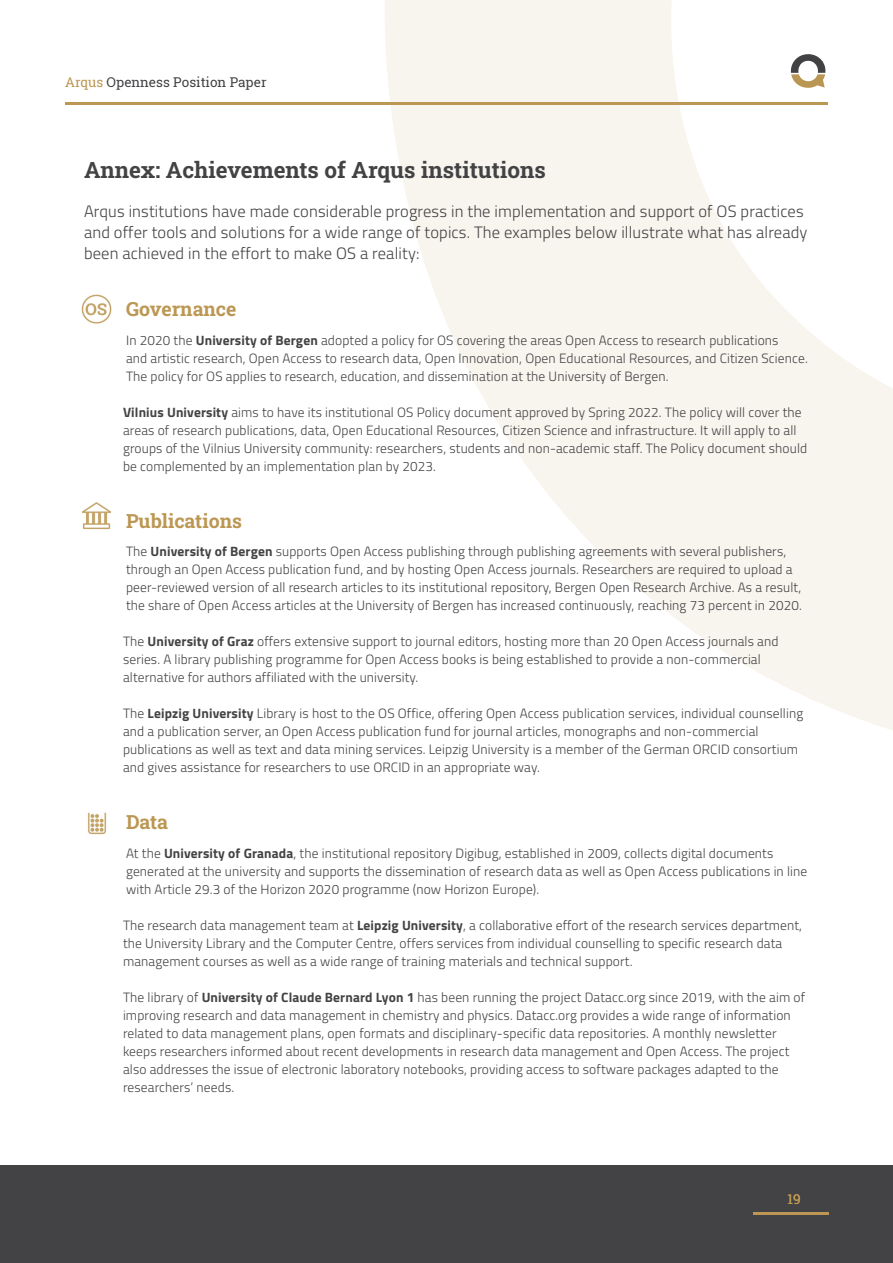
<style>
.page{position:relative;width:893px;height:1263px;background:#fff}
.page>*{position:absolute;margin:0;border:0;box-sizing:border-box;transform-origin:0 0}
.t1{font:700 22.5px "Roboto Slab";color:#434345}
.t2{font:700 19.5px "Roboto Slab";color:#bc9753}
.t3{font:300 16.5px/21px "Titillium";letter-spacing:.01em;color:#434345}
.t4{font:300 13.5px/18px "Titillium";letter-spacing:.01em;color:#434345}
.t5{font:13.5px "Roboto Slab";color:#424245}
.t6{font:13.5px "Roboto Slab";color:#bc9753}
.s1{color:#bc9753}
.s2{font-weight:700}
</style>
<div class="page">
<div style="left:0;top:1165px;width:893px;height:98px;background:#434345"></div>
<hr style="left:65px;top:102px;width:763px;height:3px;background:#bc9753">
<hr style="left:753px;top:1212px;width:76px;height:3px;background:#bc9753">
<svg style="left:385px;top:0;width:508px;height:730px;fill:#f8f4ee"></svg>
<img style="left:81px;top:294px;width:31px;height:30px">
<img style="left:82px;top:502px;width:30px;height:28px">
<img style="left:88px;top:812px;width:19px;height:23px">
<p class="t5" style="left:65px;top:73px;width:203px"><span class="s1">Arqus</span> Openness Position Paper</p>
<h1 class="t1" style="left:84px;top:155px;width:463px">Annex: Achievements of Arqus institutions</h1>
<p class="t3" style="left:84px;top:200px;width:725px">Arqus institutions have made considerable progress in the implementation and support of OS practices and offer tools and solutions for a wide range of topics. The examples below illustrate what has already been achieved in the effort to make OS a reality:</p>
<h2 class="t2" style="left:126px;top:296px;width:112px">Governance</h2>
<p class="t4" style="left:126px;top:330px;width:683px">In 2020 the <span class="s2">University of Bergen</span> adopted a policy for OS covering the areas Open Access to research publications<br>and artistic research, Open Access to research data, Open Innovation, Open Educational Resources, and Citizen Science.<br>The policy for OS applies to research, education, and dissemination at the University of Bergen.</p>
<p class="t4" style="left:123px;top:402px;width:686px"><span class="s2">Vilnius University</span> aims to have its institutional OS Policy document approved by Spring 2022. The policy will cover the areas of research publications, data, Open Educational Resources, Citizen Science and infrastructure. It will apply to all groups of the Vilnius University community: researchers, students and non-academic staff. The Policy document should be complemented by an implementation plan by 2023.</p>
<h2 class="t2" style="left:126px;top:507px;width:118px">Publications</h2>
<p class="t4" style="left:126px;top:542px;width:677px">The <span class="s2">University of Bergen</span> supports Open Access publishing through publishing agreements with several publishers, through an Open Access publication fund, and by hosting Open Access journals. Researchers are required to upload a peer-reviewed version of all research articles to its institutional repository, Bergen Open Research Archive. As a result, the share of Open Access articles at the University of Bergen has increased continuously, reaching 73 percent in 2020.</p>
<p class="t4" style="left:123px;top:632px;width:657px">The <span class="s2">University of Graz</span> offers extensive support to journal editors, hosting more than 20 Open Access journals and series. A library publishing programme for Open Access books is being established to provide a non-commercial alternative for authors affiliated with the university.</p>
<p class="t4" style="left:123px;top:704px;width:682px">The <span class="s2">Leipzig University</span> Library is host to the OS Office, offering Open Access publication services, individual counselling and a publication server, an Open Access publication fund for journal articles, monographs and non-commercial publications as well as text and data mining services. Leipzig University is a member of the German ORCID consortium and gives assistance for researchers to use ORCID in an appropriate way.</p>
<h2 class="t2" style="left:126px;top:809px;width:44px">Data</h2>
<p class="t4" style="left:126px;top:843px;width:683px">At the <span class="s2">University of Granada</span>, the institutional repository Digibug, established in 2009, collects digital documents generated at the university and supports the dissemination of research data as well as Open Access publications in line with Article 29.3 of the Horizon 2020 programme (now Horizon Europe).</p>
<p class="t4" style="left:123px;top:915px;width:681px">The research data management team at <span class="s2">Leipzig University</span>, a collaborative effort of the research services department, the University Library and the Computer Centre, offers services from individual counselling to specific research data management courses as well as a wide range of training materials and technical support.</p>
<p class="t4" style="left:123px;top:987px;width:684px">The library of <span class="s2">University of Claude Bernard Lyon 1</span> has been running the project Datacc.org since 2019, with the aim of improving research and data management in chemistry and physics. Datacc.org provides a wide range of information related to data management plans, open formats and disciplinary-specific data repositories. A monthly newsletter keeps researchers informed about recent developments in research data management and Open Access. The project also addresses the issue of electronic laboratory notebooks, providing access to software packages adapted to the researchers’ needs.</p>
<p class="t6" style="left:788px;top:1189px;width:15px">19</p>
</div>
